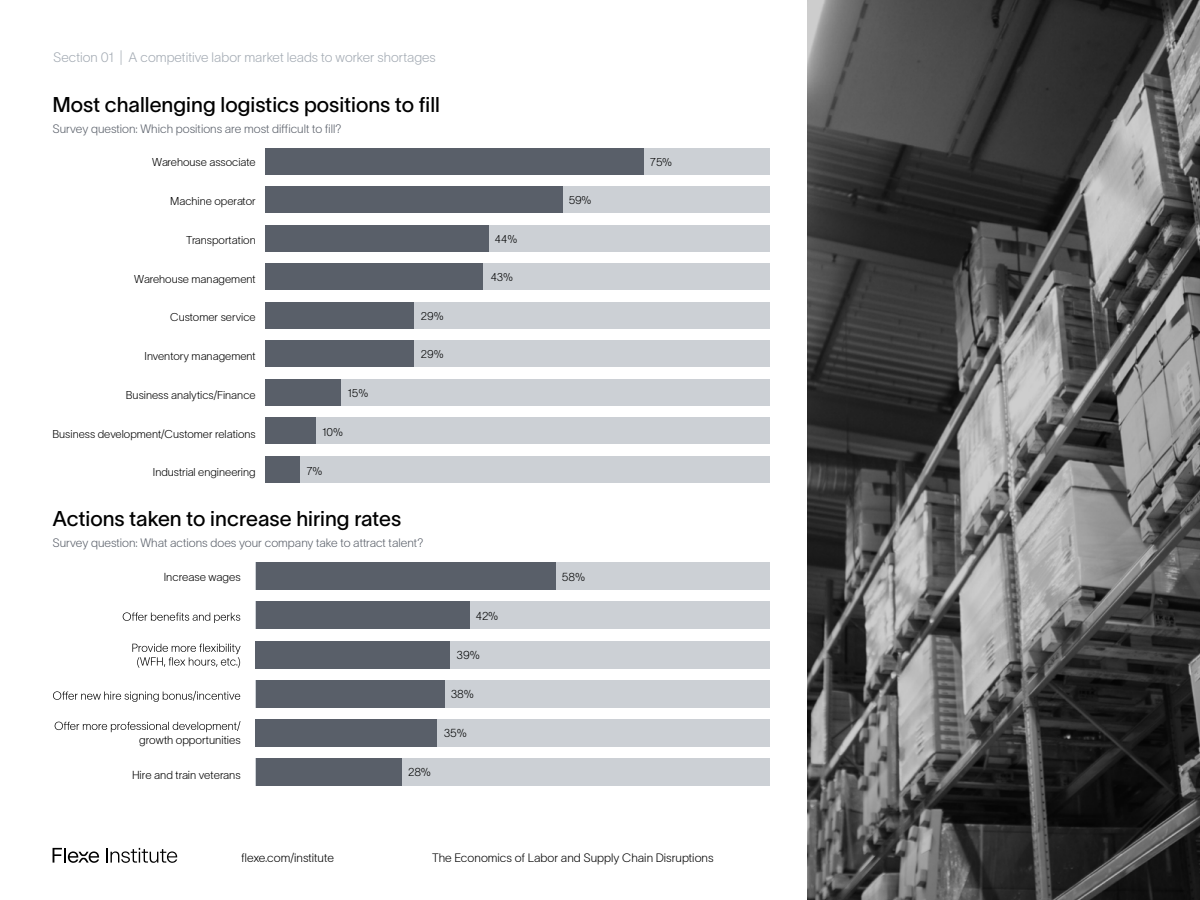
<style>
.page{position:relative;width:1200px;height:900px;background:#fff}
.page>*{position:absolute;margin:0;border:0;box-sizing:border-box;transform-origin:0 0}
.t1{font:21px "TWK Lausanne 400";color:#000}
.t2{font:13.5px "TWK Lausanne 150";color:#a3aab3}
.t3{font:12px "TWK Lausanne 150";color:#595f69}
.t4{font:12px "TWK Lausanne 150";color:#000}
.t5{font:11.4px "TWK Lausanne 150";color:#000}
.t6{font:11.4px "TWK Lausanne 150";color:#000101}
.t7{font:11.25px "TWK Lausanne 150";color:#000}
.t8{font:11.25px "TWK Lausanne 150";color:#000101}
</style>
<div class="page">
<svg style="left:53px;top:848px;width:46px;height:15px"></svg>
<svg style="left:107px;top:848px;width:70px;height:15px"></svg>
<img style="left:807px;top:0;width:393px;height:900px">
<svg style="left:123px;top:612px;width:117px;height:11px"></svg>
<svg style="left:132px;top:644px;width:109px;height:24px"></svg>
<svg style="left:53px;top:691px;width:187px;height:11px"></svg>
<svg style="left:55px;top:721px;width:186px;height:11px"></svg>
<div style="left:256px;top:562px;width:514px;height:28px;background:#ccd0d5"></div>
<div style="left:256px;top:602px;width:514px;height:27px;background:#ccd0d5"></div>
<div style="left:256px;top:641px;width:514px;height:27px;background:#ccd0d5"></div>
<div style="left:256px;top:680px;width:514px;height:27px;background:#ccd0d5"></div>
<div style="left:256px;top:719px;width:514px;height:28px;background:#ccd0d5"></div>
<div style="left:256px;top:758px;width:514px;height:28px;background:#ccd0d5"></div>
<div style="left:256px;top:562px;width:300px;height:28px;background:#595f69"></div>
<div style="left:256px;top:602px;width:213px;height:27px;background:#595f69"></div>
<div style="left:256px;top:641px;width:194px;height:27px;background:#595f69"></div>
<div style="left:256px;top:680px;width:189px;height:28px;background:#595f69"></div>
<div style="left:256px;top:719px;width:181px;height:28px;background:#595f69"></div>
<div style="left:256px;top:758px;width:146px;height:28px;background:#595f69"></div>
<div style="left:265px;top:148px;width:505px;height:27px;background:#ccd0d5"></div>
<div style="left:265px;top:186px;width:505px;height:27px;background:#ccd0d5"></div>
<div style="left:265px;top:225px;width:505px;height:27px;background:#ccd0d5"></div>
<div style="left:265px;top:263px;width:505px;height:27px;background:#ccd0d5"></div>
<div style="left:265px;top:302px;width:505px;height:27px;background:#ccd0d5"></div>
<div style="left:265px;top:340px;width:505px;height:27px;background:#ccd0d5"></div>
<div style="left:265px;top:379px;width:505px;height:27px;background:#ccd0d5"></div>
<div style="left:265px;top:417px;width:505px;height:27px;background:#ccd0d5"></div>
<div style="left:265px;top:456px;width:505px;height:27px;background:#ccd0d5"></div>
<div style="left:265px;top:148px;width:379px;height:27px;background:#595f69"></div>
<div style="left:265px;top:186px;width:298px;height:27px;background:#595f69"></div>
<div style="left:265px;top:225px;width:224px;height:27px;background:#595f69"></div>
<div style="left:265px;top:263px;width:218px;height:27px;background:#595f69"></div>
<div style="left:265px;top:302px;width:149px;height:27px;background:#595f69"></div>
<div style="left:265px;top:340px;width:149px;height:27px;background:#595f69"></div>
<div style="left:265px;top:379px;width:76px;height:27px;background:#595f69"></div>
<div style="left:265px;top:417px;width:51px;height:27px;background:#595f69"></div>
<div style="left:265px;top:456px;width:35px;height:27px;background:#595f69"></div>
<p class="t2" style="left:53px;top:48px;width:384px">Section 01 | A competitive labor market leads to worker shortages</p>
<h1 class="t1" style="left:52px;top:90px;width:389px">Most challenging logistics positions to fill</h1>
<p class="t3" style="left:52px;top:121px;width:291px">Survey question: Which positions are most difficult to fill?</p>
<p class="t7" style="left:152px;top:154px;width:105px">Warehouse associate</p>
<p class="t7" style="left:170px;top:193px;width:87px">Machine operator</p>
<p class="t7" style="left:186px;top:232px;width:71px">Transportation</p>
<p class="t7" style="left:134px;top:271px;width:123px">Warehouse management</p>
<p class="t7" style="left:170px;top:309px;width:87px">Customer service</p>
<p class="t7" style="left:145px;top:348px;width:113px">Inventory management</p>
<p class="t7" style="left:126px;top:387px;width:131px">Business analytics/Finance</p>
<p class="t7" style="left:52px;top:426px;width:205px">Business development/Customer relations</p>
<p class="t7" style="left:153px;top:464px;width:104px">Industrial engineering</p>
<p class="t8" style="left:347px;top:385px;width:22px">15%</p>
<p class="t8" style="left:322px;top:424px;width:22px">10%</p>
<p class="t8" style="left:307px;top:463px;width:17px">7%</p>
<p class="t8" style="left:421px;top:308px;width:24px">29%</p>
<p class="t8" style="left:421px;top:346px;width:24px">29%</p>
<h1 class="t1" style="left:52px;top:504px;width:350px">Actions taken to increase hiring rates</h1>
<p class="t3" style="left:52px;top:535px;width:373px">Survey question: What actions does your company take to attract talent?</p>
<p class="t5" style="left:164px;top:569px;width:78px">Increase wages</p>
<p class="t8" style="left:495px;top:231px;width:24px">44%</p>
<p class="t8" style="left:491px;top:269px;width:24px">43%</p>
<p class="t5" style="left:139px;top:732px;width:103px">growth opportunities</p>
<p class="t5" style="left:132px;top:767px;width:110px">Hire and train veterans</p>
<p class="t6" style="left:408px;top:764px;width:24px">28%</p>
<p class="t6" style="left:476px;top:608px;width:24px">42%</p>
<p class="t6" style="left:457px;top:647px;width:25px">39%</p>
<p class="t6" style="left:451px;top:686px;width:25px">38%</p>
<p class="t6" style="left:444px;top:725px;width:25px">35%</p>
<p class="t8" style="left:569px;top:192px;width:24px">59%</p>
<p class="t6" style="left:562px;top:569px;width:25px">58%</p>
<p class="t8" style="left:650px;top:154px;width:23px">75%</p>
<p class="t4" style="left:241px;top:850px;width:94px">flexe.com/institute</p>
<p class="t4" style="left:432px;top:850px;width:283px">The Economics of Labor and Supply Chain Disruptions</p>
</div>
